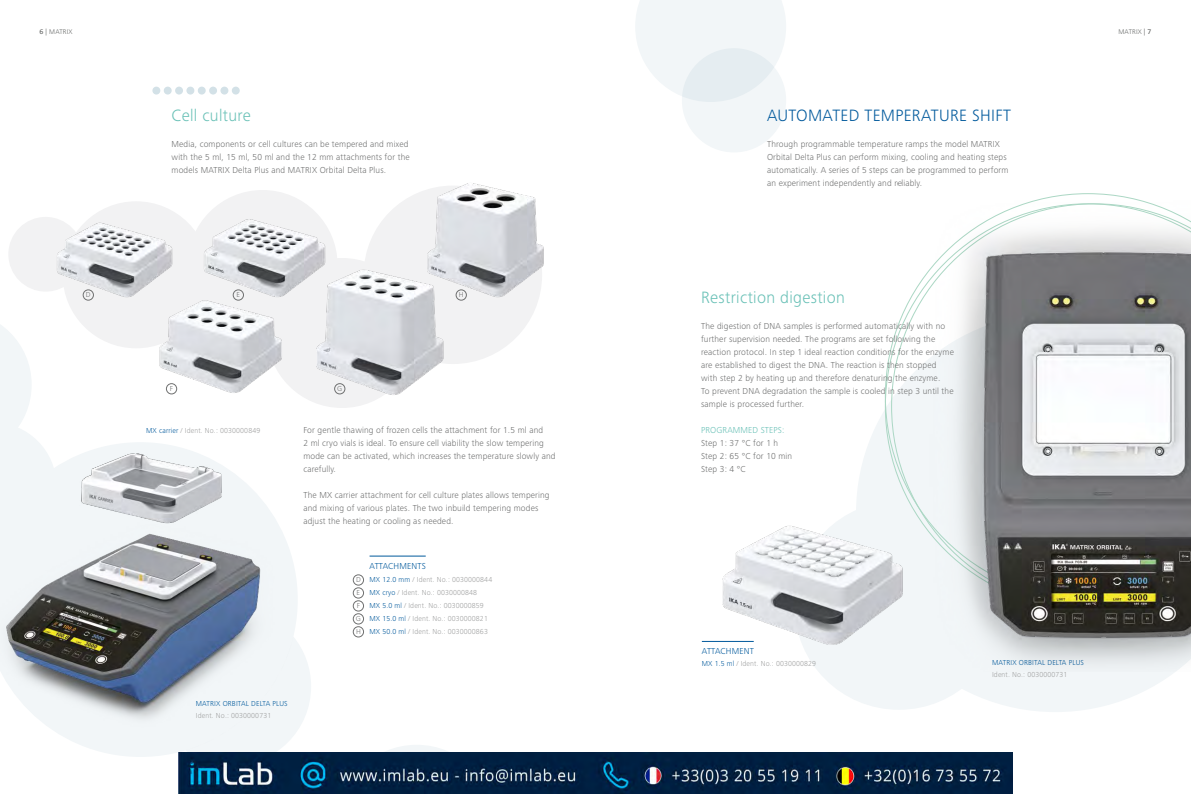
<style>
.page{position:relative;width:1191px;height:794px;background:#fff}
.page>*{position:absolute;margin:0;border:0;box-sizing:border-box;transform-origin:0 0}
.t1{font:300 17px "Frutiger Next IKA";letter-spacing:.02em;color:#68c0b6}
.t2{font:300 17px "Frutiger Next IKA";letter-spacing:.02em;color:#00599c}
.t3{font:300 9px/13px "Frutiger Next IKA";letter-spacing:.015em;color:#6f7070}
.t4{font:300 9px "Frutiger Next IKA";letter-spacing:.02em;color:#00599c}
.t5{font:300 9px "Frutiger Next IKA";letter-spacing:.015em;color:#68c0b6}
.t6{font:300 7.5px/13px "Frutiger Next IKA";letter-spacing:.015em;color:#9fa0a0}
.t7{font:300 7.5px "Frutiger Next IKA";letter-spacing:.02em;color:#00599c}
.t8{font:300 7.5px/13px "Frutiger Next IKA";color:#6f7070;text-align:justify}
.t9{font:300 7px "Frutiger Next IKA";letter-spacing:.02em;color:#626463}
.s1{font-weight:500}
.s2{color:#00599c}
</style>
<div class="page">
<div style="left:152px;top:87px;width:8px;height:8px;background:#d3e1e7;border-radius:50%"></div>
<div style="left:164px;top:87px;width:8px;height:8px;background:#d3e1e7;border-radius:50%"></div>
<div style="left:175px;top:87px;width:8px;height:8px;background:#d3e1e7;border-radius:50%"></div>
<div style="left:186px;top:87px;width:8px;height:8px;background:#d3e1e7;border-radius:50%"></div>
<div style="left:198px;top:87px;width:8px;height:8px;background:#d3e1e7;border-radius:50%"></div>
<div style="left:209px;top:87px;width:8px;height:8px;background:#d3e1e7;border-radius:50%"></div>
<div style="left:220px;top:87px;width:8px;height:8px;background:#d3e1e7;border-radius:50%"></div>
<div style="left:232px;top:87px;width:8px;height:8px;background:#d3e1e7;border-radius:50%"></div>
<svg style="left:337px;top:745px;width:159px;height:8px"></svg>
<svg style="left:298px;top:661px;width:13px;height:92px"></svg>
<svg style="left:60px;top:734px;width:238px;height:23px;fill:#f2f6f8"></svg>
<svg style="left:635px;top:0;width:151px;height:96px"></svg>
<div style="left:682px;top:48px;width:104px;height:104px;background:linear-gradient(to right,#eaf0f4,#f0f5f7);border-radius:50%"></div>
<div style="left:794px;top:501px;width:209px;height:209px;background:#f2f6f8;border-radius:50%"></div>
<div style="left:63px;top:201px;width:147px;height:147px;background:#f2f2f3;border-radius:50%"></div>
<div style="left:188px;top:190px;width:149px;height:150px;background:#f2f2f3;border-radius:50%"></div>
<svg style="left:0;top:325px;width:31px;height:70px"></svg>
<div style="left:267px;top:258px;width:150px;height:150px;background:#f2f2f3;border-radius:50%"></div>
<div style="left:364px;top:186px;width:178px;height:178px;background:#f2f2f3;border-radius:50%"></div>
<div style="left:8px;top:217px;width:75px;height:75px;background:#f2f2f3;border-radius:50%"></div>
<svg style="left:856px;top:394px;width:320px;height:318px;fill:#f2f6f8"></svg>
<svg style="left:885px;top:322px;width:14px;height:189px"></svg>
<img style="left:407px;top:183px;width:137px;height:117px">
<img style="left:194px;top:215px;width:138px;height:77px">
<img style="left:39px;top:216px;width:143px;height:84px">
<img style="left:136px;top:292px;width:153px;height:103px">
<img style="left:292px;top:241px;width:172px;height:154px">
<div style="left:166px;top:383px;width:11px;height:11px;border:1px solid #6f7070;border-radius:50%"></div>
<div style="left:334px;top:383px;width:11px;height:11px;border:1px solid #6f7070;border-radius:50%"></div>
<div style="left:456px;top:290px;width:10px;height:10px;border:1px solid #6f7070;border-radius:50%"></div>
<img style="left:0;top:395px;width:306px;height:339px">
<hr style="left:369px;top:556px;width:57px;height:1px;background:#00599c">
<img style="left:899px;top:193px;width:292px;height:478px">
<img style="left:701px;top:511px;width:260px;height:144px">
<div style="left:353px;top:575px;width:11px;height:10px;border:1px solid #6f7070;border-radius:50%"></div>
<div style="left:353px;top:587px;width:11px;height:11px;border:1px solid #6f7070;border-radius:50%"></div>
<div style="left:353px;top:600px;width:11px;height:11px;border:1px solid #6f7070;border-radius:50%"></div>
<div style="left:353px;top:613px;width:11px;height:11px;border:1px solid #6f7070;border-radius:50%"></div>
<div style="left:353px;top:626px;width:11px;height:11px;border:1px solid #6f7070;border-radius:50%"></div>
<div style="left:83px;top:290px;width:11px;height:10px;border:1px solid #6f7070;border-radius:50%"></div>
<div style="left:233px;top:290px;width:11px;height:10px;border:1px solid #6f7070;border-radius:50%"></div>
<img style="left:179px;top:753px;width:833px;height:41px">
<p class="t9" style="left:39px;top:28px;width:35px"><span class="s1">6</span> | MATRIX</p>
<p class="t9" style="left:1118px;top:28px;width:35px">MATRIX | <span class="s1">7</span></p>
<h1 class="t1" style="left:171px;top:105px;width:81px">Cell culture</h1>
<p class="t3" style="left:171px;top:137px;width:240px">Media, components or cell cultures can be tempered and mixed with the 5 ml, 15 ml, 50 ml and the 12 mm attachments for the models MATRIX Delta Plus and MATRIX Orbital Delta Plus.</p>
<p class="t8" style="left:86px;top:288px;width:6px">D</p>
<p class="t8" style="left:237px;top:288px;width:5px">E</p>
<p class="t8" style="left:170px;top:382px;width:5px">F</p>
<p class="t8" style="left:337px;top:382px;width:6px">G</p>
<p class="t8" style="left:459px;top:288px;width:6px">H</p>
<p class="t6" style="left:146px;top:424px;width:115px"><span class="s2">MX carrier</span> / Ident. No.: 0030000849</p>
<p class="t3" style="left:303px;top:423px;width:254px">For gentle thawing of frozen cells the attachment for 1.5 ml and<br>2 ml cryo vials is ideal. To ensure cell viability the slow tempering mode can be activated, which increases the temperature slowly and carefully.</p>
<p class="t3" style="left:303px;top:488px;width:248px">The MX carrier attachment for cell culture plates allows tempering and mixing of various plates. The two inbuild tempering modes adjust the heating or cooling as needed.</p>
<p class="t4" style="left:369px;top:561px;width:58px">ATTACHMENTS</p>
<p class="t6" style="left:369px;top:573px;width:124px"><span class="s2">MX 12.0 mm</span> / Ident. No.: 0030000844<br><span class="s2">MX cryo</span> / Ident. No.: 0030000848<br><span class="s2">MX 5.0 ml</span> / Ident. No.: 0030000859<br><span class="s2">MX 15.0 ml</span> / Ident. No.: 0030000821<br><span class="s2">MX 50.0 ml</span> / Ident. No.: 0030000863</p>
<p class="t8" style="left:356px;top:573px;width:6px">D E F G H</p>
<p class="t7" style="left:196px;top:698px;width:93px">MATRIX ORBITAL DELTA PLUS</p>
<p class="t6" style="left:196px;top:708px;width:77px">Ident. No.: 0030000731</p>
<h1 class="t2" style="left:767px;top:105px;width:245px">AUTOMATED TEMPERATURE SHIFT</h1>
<p class="t3" style="left:767px;top:137px;width:243px">Through programmable temperature ramps the model MATRIX Orbital Delta Plus can perform mixing, cooling and heating steps automatically. A series of 5 steps can be programmed to perform an experiment independently and reliably.</p>
<h1 class="t1" style="left:701px;top:287px;width:145px">Restriction digestion</h1>
<p class="t3" style="left:701px;top:319px;width:254px">The digestion of DNA samples is performed automatically with no further supervision needed. The programs are set following the reaction protocol. In step 1 ideal reaction conditions for the enzyme are established to digest the DNA. The reaction is then stopped with step 2 by heating up and therefore denaturing the enzyme.<br>To prevent DNA degradation the sample is cooled in step 3 until the sample is processed further.</p>
<p class="t5" style="left:701px;top:424px;width:85px">PROGRAMMED STEPS:</p>
<p class="t3" style="left:701px;top:436px;width:93px">Step 1: 37 °C for 1 h<br>Step 2: 65 °C for 10 min<br>Step 3: 4 °C</p>
<p class="t4" style="left:702px;top:646px;width:54px">ATTACHMENT</p>
<p class="t6" style="left:702px;top:657px;width:116px"><span class="s2">MX 1.5 ml</span> / Ident. No.: 0030000829</p>
<p class="t7" style="left:992px;top:658px;width:93px">MATRIX ORBITAL DELTA PLUS</p>
<p class="t6" style="left:992px;top:668px;width:77px">Ident. No.: 0030000731</p>
</div>
